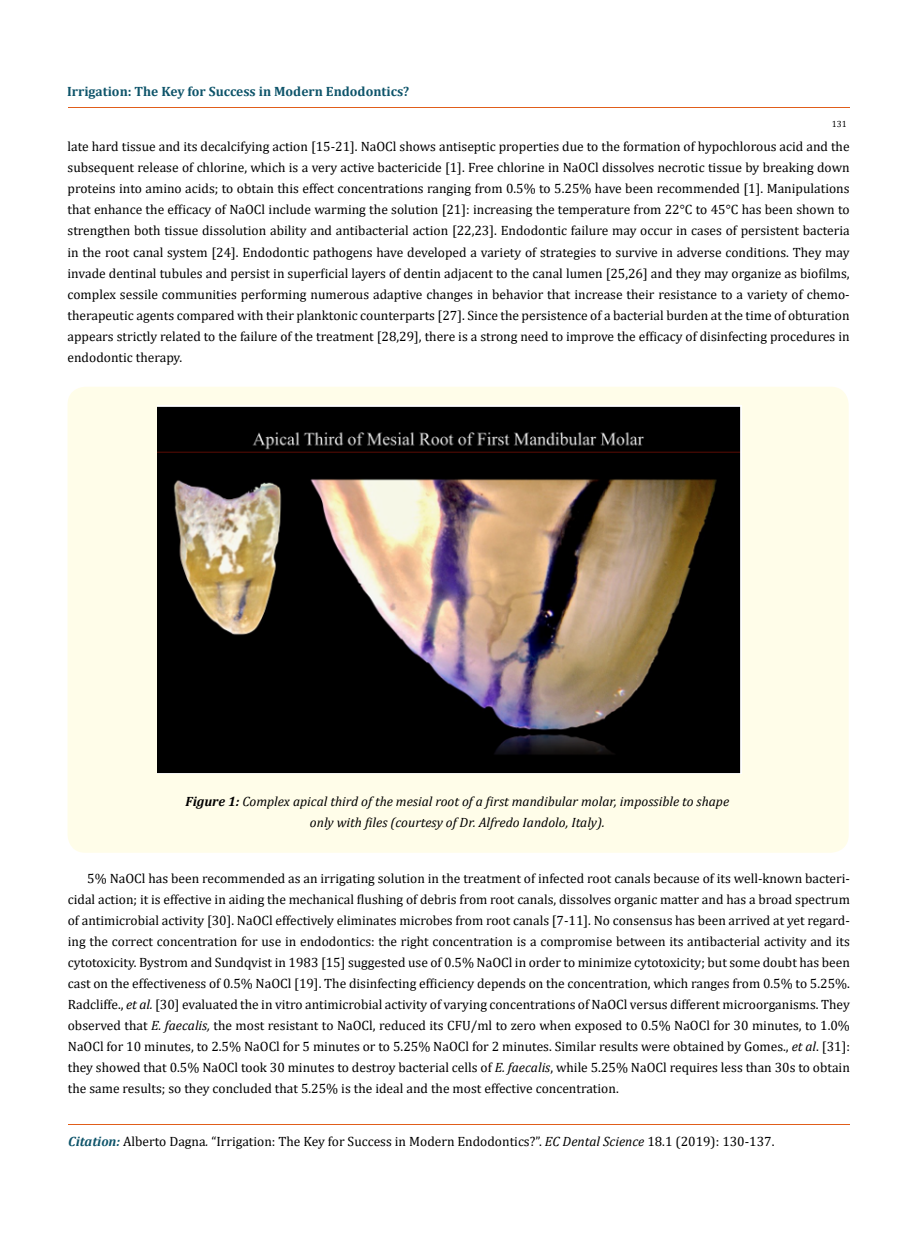
<style>
.page{position:relative;width:917px;height:1244px;background:#fff}
.page>*{position:absolute;margin:0;border:0;box-sizing:border-box;transform-origin:0 0}
.t1{font:13.5px/21px "Cambria";color:#000;text-align:justify}
.t2{font:italic 13.5px/21px "Cambria";color:#000;text-align:center}
.t3{font:700 13.5px "Cambria";color:#0e546a}
.t4{font:9px "Cambria";color:#000}
.s1{font-weight:700}
.s2{font-style:italic}
.s3{font-weight:700;font-style:italic;color:#0e546a}
</style>
<div class="page">
<hr style="left:68px;top:108px;width:781px;height:1px;background:#e05d1a">
<hr style="left:68px;top:1124px;width:781px;height:1px;background:#e05d1a">
<div style="left:68px;top:387px;width:780px;height:465px;background:#fffde9;border-radius:18px"></div>
<img style="left:158px;top:405px;width:584px;height:368px">
<p class="t3" style="left:67px;top:82px;width:343px">Irrigation: The Key for Success in Modern Endodontics?</p>
<p class="t4" style="left:831px;top:119px;width:16px">131</p>
<p class="t1" style="left:68px;top:136px;width:783px">late hard tissue and its decalcifying action [15-21]. NaOCl shows antiseptic properties due to the formation of hypochlorous acid and the subsequent release of chlorine, which is a very active bactericide [1]. Free chlorine in NaOCl dissolves necrotic tissue by breaking down proteins into amino acids; to obtain this effect concentrations ranging from 0.5% to 5.25% have been recommended [1]. Manipulations that enhance the efficacy of NaOCl include warming the solution [21]: increasing the temperature from 22°C to 45°C has been shown to strengthen both tissue dissolution ability and antibacterial action [22,23]. Endodontic failure may occur in cases of persistent bacteria in the root canal system [24]. Endodontic pathogens have developed a variety of strategies to survive in adverse conditions. They may invade dentinal tubules and persist in superficial layers of dentin adjacent to the canal lumen [25,26] and they may organize as biofilms, complex sessile communities performing numerous adaptive changes in behavior that increase their resistance to a variety of chemo&shy;therapeutic agents compared with their planktonic counterparts [27]. Since the persistence of a bacterial burden at the time of obturation appears strictly related to the failure of the treatment [28,29], there is a strong need to improve the efficacy of disinfecting procedures in endodontic therapy.</p>
<p class="t2" style="left:185px;top:790px;width:545px"><span class="s1">Figure 1:</span> Complex apical third of the mesial root of a first mandibular molar, impossible to shape only with files (courtesy of Dr. Alfredo Iandolo, Italy).</p>
<p class="t1" style="left:68px;top:867px;width:783px;text-indent:19px">5% NaOCl has been recommended as an irrigating solution in the treatment of infected root canals because of its well-known bacteri&shy;cidal action; it is effective in aiding the mechanical flushing of debris from root canals, dissolves organic matter and has a broad spectrum of antimicrobial activity [30]. NaOCl effectively eliminates microbes from root canals [7-11]. No consensus has been arrived at yet regard&shy;ing the correct concentration for use in endodontics: the right concentration is a compromise between its antibacterial activity and its cytotoxicity. Bystrom and Sundqvist in 1983 [15] suggested use of 0.5% NaOCl in order to minimize cytotoxicity; but some doubt has been cast on the effectiveness of 0.5% NaOCl [19]. The disinfecting efficiency depends on the concentration, which ranges from 0.5% to 5.25%.<br>Radcliffe., <span class="s2">et al.</span> [30] evaluated the in vitro antimicrobial activity of varying concentrations of NaOCl versus different microorganisms. They observed that <span class="s2">E. faecalis,</span> the most resistant to NaOCl, reduced its CFU/ml to zero when exposed to 0.5% NaOCl for 30 minutes, to 1.0% NaOCl for 10 minutes, to 2.5% NaOCl for 5 minutes or to 5.25% NaOCl for 2 minutes. Similar results were obtained by Gomes., <span class="s2">et al</span>. [31]: they showed that 0.5% NaOCl took 30 minutes to destroy bacterial cells of <span class="s2">E. faecalis</span>, while 5.25% NaOCl requires less than 30s to obtain the same results; so they concluded that 5.25% is the ideal and the most effective concentration.</p>
<p class="t1" style="left:68px;top:1130px;width:707px"><span class="s3">Citation:</span> Alberto Dagna<span class="s2">.</span> “Irrigation: The Key for Success in Modern Endodontics?”. <span class="s2">EC Dental Science</span> 18.1 (2019): 130-137.</p>
</div>
